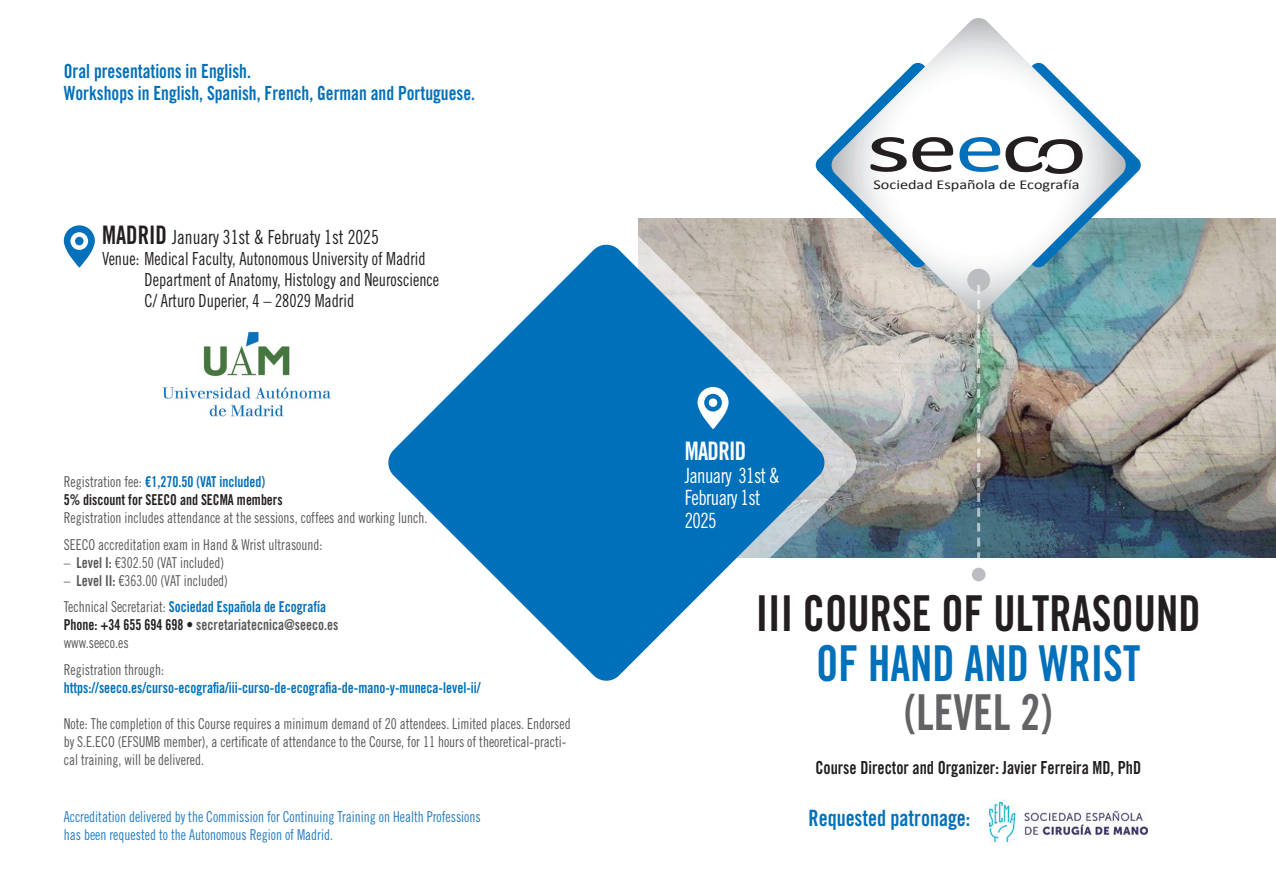
<style>
.page{position:relative;width:1276px;height:893px;background:#fff}
.page>*{position:absolute;margin:0;border:0;box-sizing:border-box;transform-origin:0 0}
.t1{font:49.5px "Trade Gothic LT Std Bd Cn 20";color:#231f20;scale:.9 1}
.t2{font:49.5px "Trade Gothic LT Std Bd Cn 20";color:#0070ba;scale:.9 1}
.t3{font:49.5px "Trade Gothic LT Std Bd Cn 20";color:#636366;scale:.9 1}
.t4{font:25.5px "Trade Gothic LT Std Bd Cn 20";letter-spacing:-.03em;color:#fff;scale:.9 1}
.t5{font:22.5px "Trade Gothic LT Std Bd Cn 20";color:#0070ba;scale:.9 1}
.t6{font:21px/22.5px "Trade Gothic LT Std Cn 18";letter-spacing:-.03em;color:#fff;scale:.9 1}
.t7{font:19.5px/22.5px "Trade Gothic LT Std Bd Cn 20";color:#0070ba;scale:.9 1}
.t8{font:19.5px "Trade Gothic LT Std Cn 18";color:#231f20;scale:.9 1}
.t9{font:18px/21px "Trade Gothic LT Std Cn 18";color:#231f20;scale:.9 1}
.t10{font:18px "Trade Gothic LT Std Bd Cn 20";color:#231f20;scale:.9 1}
.t11{font:15px/26.5px "Trade Gothic LT Std Cn 18";color:#57585a;scale:.9 1}
.t12{font:15px/18px "Trade Gothic LT Std Bd Cn 20";color:#0070ba;scale:.9 1}
.t13{font:15px/18px "Trade Gothic LT Std Cn 18";color:#247dc2;scale:.9 1}
.t14{font:15px/18px "Trade Gothic LT Std Bd Cn 20";color:#231f20;scale:.9 1}
.t15{font:13.5px "Calibri";color:#231f20;scale:1.2 1}
.s1{font-family:"Trade Gothic LT Std Bd Cn 20";font-size:25.5px}
.s2{font-family:"Trade Gothic LT Std Cn 18";color:#57585a}
.s3{color:#0070ba}
.s4{font-family:"Trade Gothic LT Std Bd Cn 20"}
.s5{color:#231f20}
.s6{color:#57585a}
</style>
<div class="page">
<img style="left:858px;top:219px;width:418px;height:338px">
<svg style="left:638px;top:218px;width:220px;height:340px;background:#a7a8a6"></svg>
<svg style="left:388px;top:243px;width:438px;height:438px;fill:#0070ba"></svg>
<svg style="left:697px;top:387px;width:31px;height:42px"></svg>
<div style="left:704px;top:394px;width:18px;height:17px;background:#0070ba;border-radius:50%"></div>
<div style="left:709px;top:398px;width:8px;height:9px;background:#fff;border-radius:50%"></div>
<svg style="left:64px;top:225px;width:31px;height:43px"></svg>
<svg style="left:70px;top:232px;width:18px;height:18px"></svg>
<div style="left:75px;top:237px;width:9px;height:8px;background:#0070ba;border-radius:50%"></div>
<svg style="left:830px;top:18px;width:297px;height:295px"></svg>
<div style="left:967px;top:269px;width:23px;height:22px;background:#bcbdc0;border-radius:50%"></div>
<div style="left:972px;top:568px;width:13px;height:13px;background:#bcbdc0;border-radius:50%"></div>
<svg style="left:977px;top:285px;width:3px;height:273px"></svg>
<svg style="left:815px;top:62px;width:326px;height:206px"></svg>
<img style="left:989px;top:801px;width:159px;height:42px">
<img style="left:162px;top:332px;width:169px;height:85px">
<h3 class="t7" style="left:64px;top:60px;width:458px">Oral presentations in English.<br>Workshops in English, Spanish, French, German and Portuguese.</h3>
<h3 class="t8" style="left:102px;top:225px;width:309px"><span class="s1">MADRID</span> January 31st &amp; Februaty 1st 2025</h3>
<p class="t9" style="left:145px;top:248px;width:329px;text-indent:-43px">Venue: Medical Faculty, Autonomous University of Madrid<br>Department of Anatomy, Histology and Neuroscience<br>C/ Arturo Duperier, 4 – 28029 Madrid</p>
<p class="t14" style="left:64px;top:473px;width:245px"><span class="s2">Registration fee:</span> <span class="s3">€1,270.50 (VAT included)<br></span>5% discount for SEECO and SECMA members</p>
<p class="t11" style="left:64px;top:504px;width:406px">Registration includes attendance at the sessions, coffees and working lunch.<br>SEECO accreditation exam in Hand &amp; Wrist ultrasound:</p>
<p class="t11" style="left:64px;top:549px;width:180px">– <span class="s4">Level I:</span> €302.50 (VAT included)</p>
<p class="t11" style="left:64px;top:567px;width:184px">– <span class="s4">Level II:</span> €363.00 (VAT included)</p>
<p class="t12" style="left:64px;top:598px;width:306px"><span class="s2">Technical Secretariat:</span> Sociedad Española de Ecografía<br><span class="s5">Phone: +34 655 694 698 •</span> <span class="s6">secretariatecnica@seeco.es</span></p>
<p class="t11" style="left:64px;top:629px;width:113px">www.seeco.es<br>Registration through:</p>
<p class="t12" style="left:64px;top:678px;width:464px">https://seeco.es/curso-ecografia/iii-curso-de-ecografia-de-mano-y-muneca-level-ii/</p>
<p class="t11" style="left:64px;top:715px;width:565px;line-height:18px">Note: The completion of this Course requires a minimum demand of 20 attendees. Limited places. Endorsed by S.E.ECO (EFSUMB member), a certificate of attendance to the Course, for 11 hours of theoretical-practi&shy;cal training, will be delivered.</p>
<p class="t13" style="left:64px;top:807px;width:465px">Accreditation delivered by the Commission for Continuing Training on Health Professions has been requested to the Autonomous Region of Madrid.</p>
<p class="t15" style="left:873px;top:176px;width:173px">Sociedad Española de Ecografía</p>
<h2 class="t4" style="left:685px;top:436px;width:70px">MADRID</h2>
<h3 class="t6" style="left:685px;top:464px;width:107px">January 31st &amp;<br>February 1st<br>2025</h3>
<h1 class="t1" style="left:756px;top:583px;width:496px">III COURSE OF ULTRASOUND</h1>
<h1 class="t2" style="left:816px;top:633px;width:362px">OF HAND AND WRIST</h1>
<h1 class="t3" style="left:904px;top:682px;width:166px">(LEVEL 2)</h1>
<p class="t10" style="left:815px;top:756px;width:363px">Course Director and Organizer: Javier Ferreira MD, PhD</p>
<h3 class="t5" style="left:808px;top:804px;width:181px">Requested patronage:</h3>
</div>
